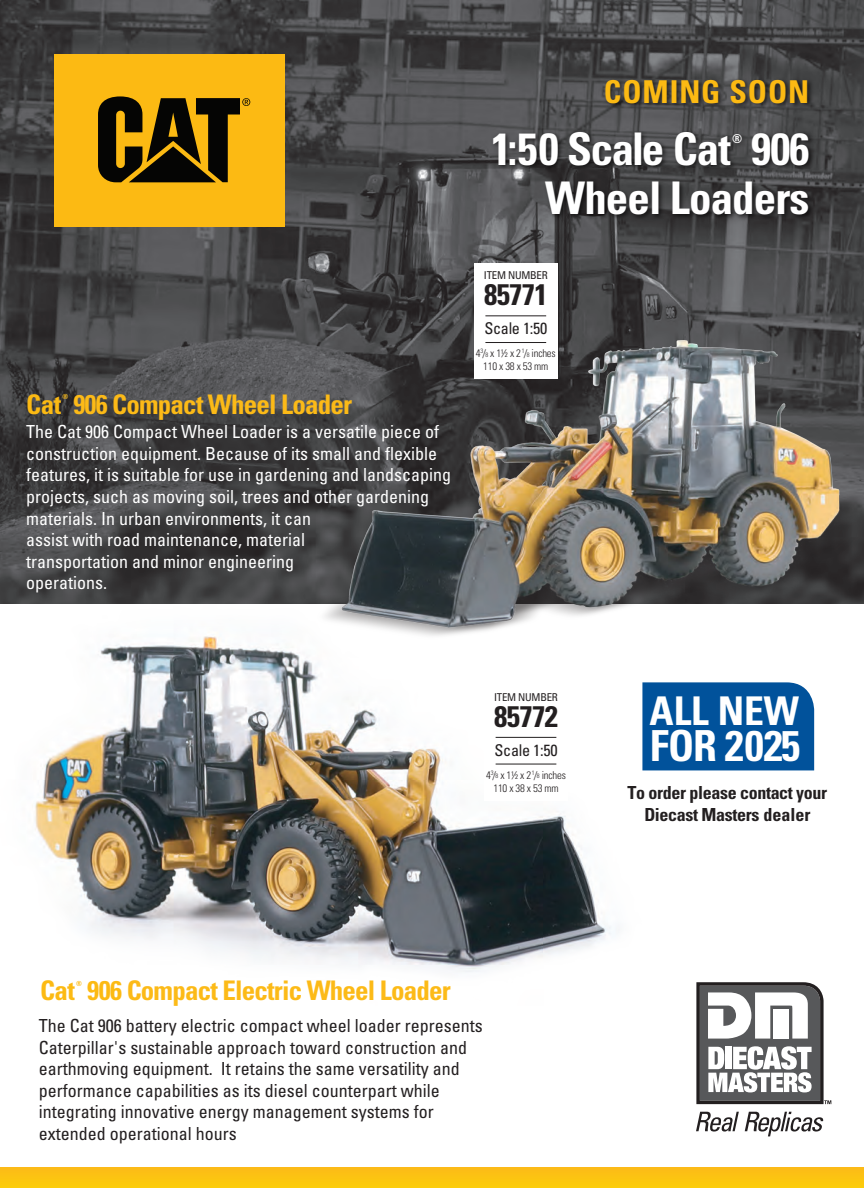
<style>
.page{position:relative;width:864px;height:1188px;background:#fff}
.page>*{position:absolute;margin:0;border:0;box-sizing:border-box;transform-origin:0 0}
.t1{font:700 condensed 45px/49.5px "Univers LT Std";letter-spacing:-.02em;color:#fff;text-align:right}
.t2{font:700 condensed 42.75px "Univers LT Std";letter-spacing:-.01em;color:#fff}
.t3{font:700 condensed 39.6px "Univers LT Std";color:#fff}
.t4{font:700 condensed 31.5px "Univers LT Std";letter-spacing:.03em;color:#fcba13}
.t5{font:700 condensed 29.7px "Univers LT Std";letter-spacing:-.02em;color:#231f20}
.t6{font:700 condensed 27px "Univers LT Std";letter-spacing:-.03em;color:#fcba17}
.t7{font:700 condensed 27px "Univers LT Std";letter-spacing:-.02em;color:#fcba13}
.t8{font:condensed 18px/21.6px "Univers LT Std";color:#fff}
.t9{font:condensed 18px/21.6px "Univers LT Std";color:#231f20}
.t10{font:700 condensed 18px/21.6px "Univers LT Std";letter-spacing:-.02em;color:#231f20;text-align:center}
.t11{font:condensed 16.2px "Univers LT Std";letter-spacing:-.02em;color:#231f20}
.t12{font:700 condensed 12.3px "Univers LT Std";color:#fff}
.t13{font:300 condensed 10.8px/12.9px "Univers LT Std";letter-spacing:-.02em;color:#231f20;text-align:center}
.t14{font:condensed 10.8px "Univers LT Std";letter-spacing:-.02em;color:#231f20}
.t15{font:700 condensed 7.05px "Univers LT Std";color:#fcba13}
.s1{font-size:6.3px}
.s2{color:#fcba13}
</style>
<div class="page">
<img style="left:0;top:0;width:864px;height:595px">
<img style="left:300px;top:310px;width:564px;height:294px">
<img style="left:0;top:595px;width:644px;height:377px">
<div style="left:54px;top:54px;width:230px;height:172px;background:#fcba13"></div>
<svg style="left:98px;top:96px;width:152px;height:86px"></svg>
<svg style="left:696px;top:1112px;width:43px;height:20px"></svg>
<svg style="left:745px;top:1112px;width:79px;height:24px"></svg>
<svg style="left:696px;top:982px;width:135px;height:122px"></svg>
<div style="left:0;top:1167px;width:864px;height:21px;background:#fcc412"></div>
<div style="left:642px;top:682px;width:172px;height:88px;background:#01529b"></div>
<img style="left:487px;top:72px;width:332px;height:212px">
<div style="left:474px;top:264px;width:84px;height:115px;background:#fff"></div>
<hr style="left:485px;top:316px;width:61px;height:1px;background:#231f20">
<hr style="left:485px;top:342px;width:61px;height:1px;background:#231f20">
<div style="left:484px;top:685px;width:84px;height:115px;background:#fff"></div>
<hr style="left:496px;top:737px;width:60px;height:1px;background:#231f20">
<hr style="left:496px;top:764px;width:60px;height:1px;background:#231f20">
<h3 class="t4" style="left:604px;top:73px;width:207px">COMING SOON</h3>
<h1 class="t1" style="left:491px;top:124px;width:241px">1:50 Scale Cat</h1>
<p class="t12" style="left:732px;top:131px;width:12px">®</p>
<h1 class="t1" style="left:545px;top:124px;width:266px">906<br>Wheel Loaders</h1>
<h3 class="t7" style="left:26px;top:388px;width:36px">Cat</h3>
<p class="t15" style="left:62px;top:393px;width:7px">®</p>
<h3 class="t6" style="left:73px;top:388px;width:280px">906 Compact Wheel Loader</h3>
<p class="t8" style="left:26px;top:421px;width:426px">The Cat 906 Compact Wheel Loader is a versatile piece of construction equipment. Because of its small and flexible features, it is suitable for use in gardening and landscaping projects, such as moving soil, trees and other gardening materials. In urban environments, it can<br>assist with road maintenance, material<br>transportation and minor engineering<br>operations.</p>
<p class="t14" style="left:484px;top:269px;width:65px">ITEM NUMBER</p>
<h3 class="t5" style="left:484px;top:276px;width:65px">85771</h3>
<p class="t11" style="left:484px;top:318px;width:64px">Scale 1:50</p>
<p class="t13" style="left:476px;top:347px;width:81px">4<sup>3</sup>/<span class="s1">8</span> x 1½ x 2<sup>1</sup>/<span class="s1">8</span> inches<br>110 x 38 x 53 mm</p>
<p class="t14" style="left:494px;top:690px;width:65px">ITEM NUMBER</p>
<h3 class="t5" style="left:494px;top:698px;width:65px">85772</h3>
<p class="t11" style="left:495px;top:740px;width:64px">Scale 1:50</p>
<p class="t13" style="left:486px;top:768px;width:81px">4<sup>3</sup>/<span class="s1">8</span> x 1½ x 2<sup>1</sup>/<span class="s1">8</span> inches<br>110 x 38 x 53 mm</p>
<h3 class="t3" style="left:650px;top:686px;width:151px">ALL NEW</h3>
<h2 class="t2" style="left:650px;top:719px;width:152px">FOR 2025</h2>
<p class="t10" style="left:628px;top:782px;width:201px">To order please contact your<br>Diecast Masters dealer</p>
<h3 class="t7" style="left:40px;top:974px;width:36px">Cat</h3>
<p class="t15" style="left:76px;top:979px;width:7px">®</p>
<h3 class="t6" style="left:87px;top:974px;width:365px"><span class="s2">906</span> Compact Electric Wheel Loader</h3>
<p class="t9" style="left:39px;top:1015px;width:445px">The Cat 906 battery electric compact wheel loader represents Caterpillar's sustainable approach toward construction and earthmoving equipment. It retains the same versatility and performance capabilities as its diesel counterpart while integrating innovative energy management systems for extended operational hours</p>
</div>
